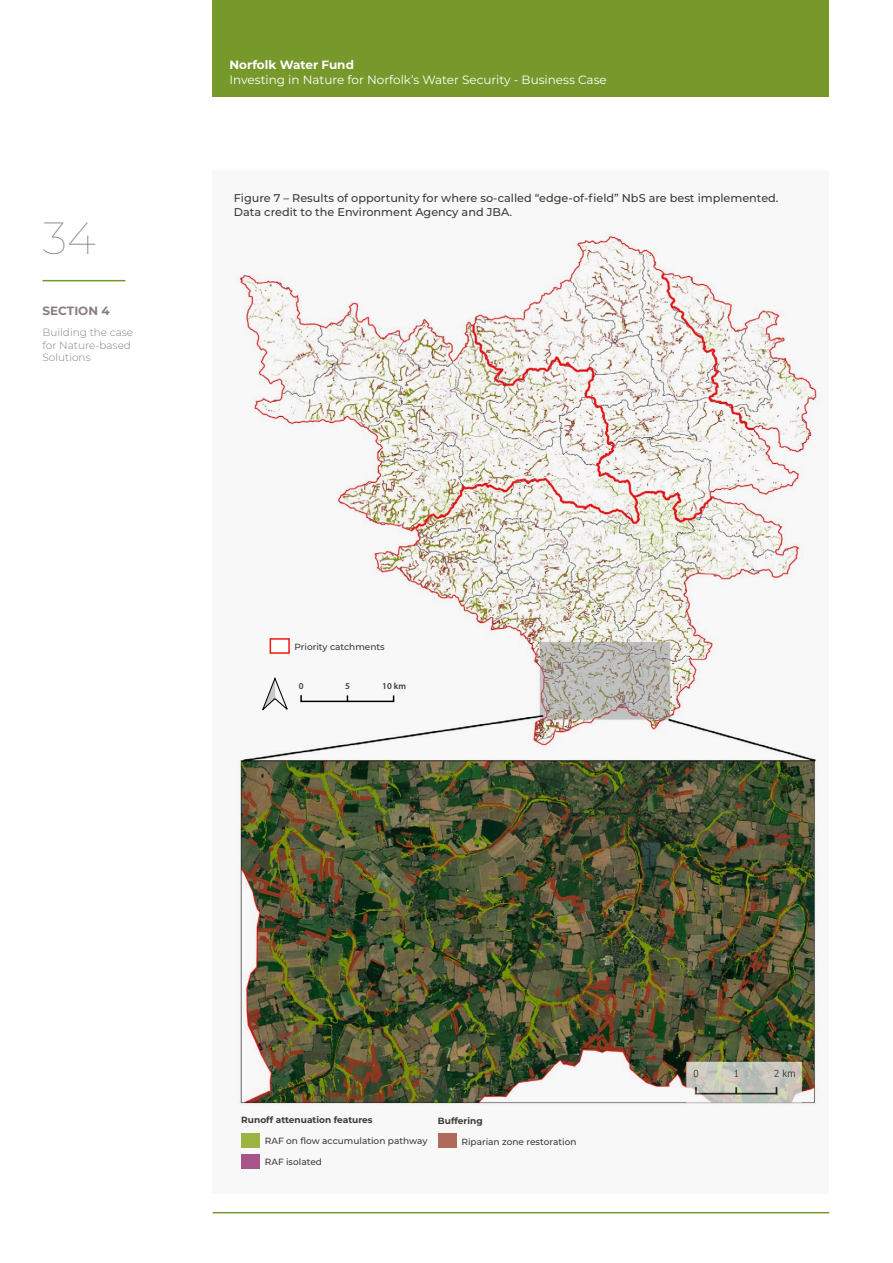
<style>
.page{position:relative;width:893px;height:1263px;background:#fff}
.page>*{position:absolute;margin:0;border:0;box-sizing:border-box;transform-origin:0 0}
.t1{font:100 45px "Montserrat";color:#8a7d86}
.t2{font:12px "Montserrat";color:#fff}
.t3{font:700 12px "Montserrat";color:#fff}
.t4{font:700 12px "Montserrat";color:#8a7d86}
.t5{font:500 11.25px/13.5px "Montserrat";color:#3d3935}
.t6{font:300 10.5px/12.6px "Montserrat";color:#8a7d86}
.t7{font:500 9px "Montserrat";color:#3d3935}
.t8{font:700 9px "Montserrat";color:#3d3935}
.t9{font:600 9px "Myriad Pro";color:#3d3935}
</style>
<div class="page">
<div style="left:213px;top:0;width:616px;height:96px;background:#77992c"></div>
<hr style="left:213px;top:1212px;width:616px;height:1px;background:#77992c">
<hr style="left:43px;top:280px;width:82px;height:1px;background:#77992c">
<div style="left:213px;top:170px;width:616px;height:1023px;background:#f9f8f9"></div>
<img style="left:234px;top:232px;width:587px;height:873px">
<div style="left:250px;top:618px;width:194px;height:97px;background:#f9f8f9"></div>
<div style="left:270px;top:638px;width:20px;height:16px;background:#fff;border:2px solid #f6160d"></div>
<svg style="left:262px;top:677px;width:26px;height:33px"></svg>
<div style="left:300px;top:694px;width:94px;height:8px;border:2px solid #000"></div>
<div style="left:241px;top:1134px;width:19px;height:14px;background:#9bb341"></div>
<div style="left:241px;top:1154px;width:19px;height:14px;background:#a75489"></div>
<div style="left:438px;top:1134px;width:19px;height:14px;background:#b06a59"></div>
<h1 class="t1" style="left:43px;top:208px;width:55px">34</h1>
<p class="t4" style="left:43px;top:302px;width:69px">SECTION 4</p>
<p class="t6" style="left:43px;top:326px;width:92px">Building the case for Nature-based<br>Solutions</p>
<p class="t3" style="left:230px;top:56px;width:126px">Norfolk Water Fund</p>
<p class="t2" style="left:230px;top:71px;width:379px">Investing in Nature for Norfolk’s Water Security - Business Case</p>
<p class="t5" style="left:234px;top:191px;width:546px">Figure 7 – Results of opportunity for where so-called “edge-of-field” NbS are best implemented.<br>Data credit to the Environment Agency and JBA.</p>
<p class="t7" style="left:295px;top:641px;width:92px">Priority catchments</p>
<p class="t9" style="left:299px;top:680px;width:6px">0</p>
<p class="t9" style="left:345px;top:680px;width:6px">5</p>
<p class="t9" style="left:382px;top:680px;width:25px">10 km</p>
<p class="t9" style="left:387px;top:1025px;width:6px">1</p>
<p class="t9" style="left:387px;top:1052px;width:6px">0</p>
<p class="t8" style="left:241px;top:1114px;width:133px">Runoff attenuation features</p>
<p class="t7" style="left:265px;top:1135px;width:164px">RAF on flow accumulation pathway</p>
<p class="t7" style="left:265px;top:1155px;width:59px">RAF isolated</p>
<p class="t8" style="left:438px;top:1114px;width:46px">Buffering</p>
<p class="t7" style="left:462px;top:1135px;width:116px">Riparian zone restoration</p>
</div>
